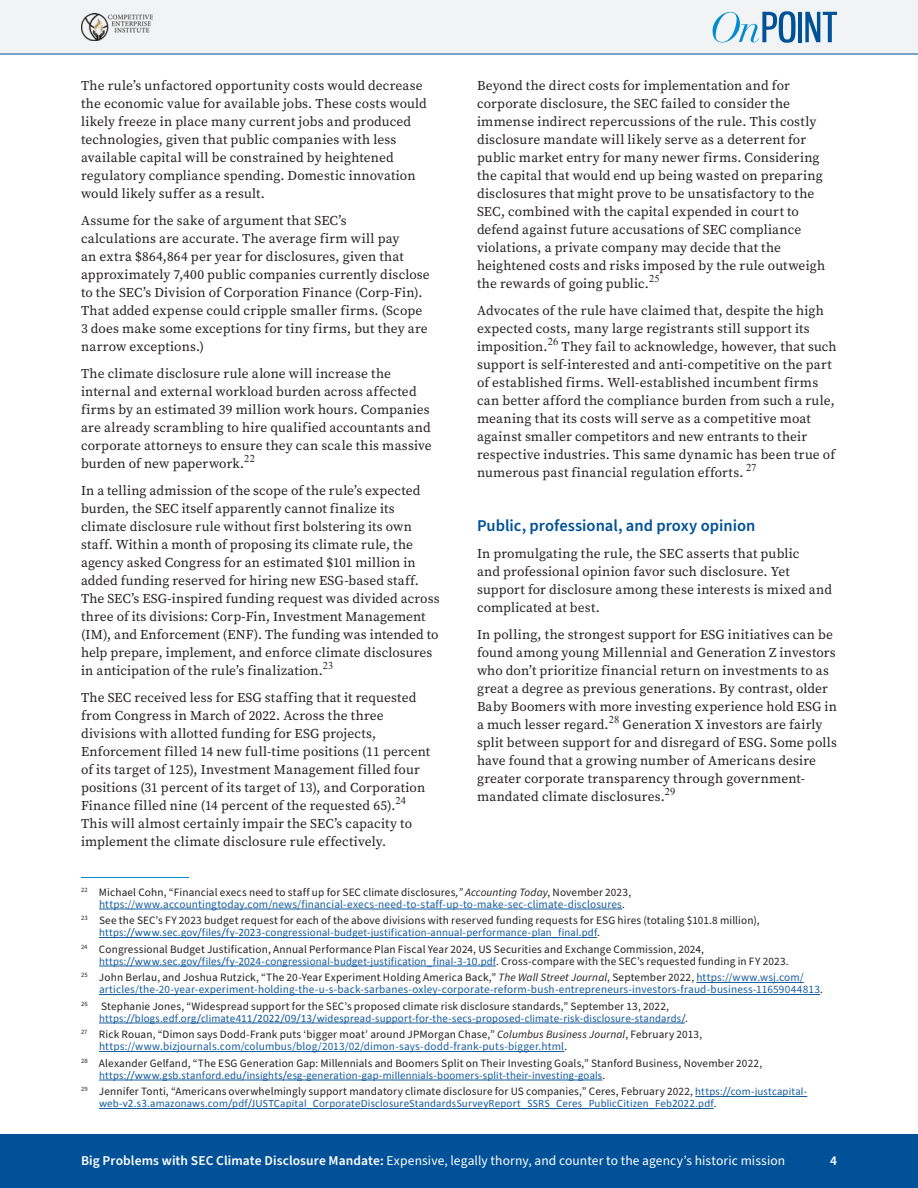
<style>
.page{position:relative;width:918px;height:1188px;background:#fff}
.page>*{position:absolute;margin:0;border:0;box-sizing:border-box;transform-origin:0 0}
.t1{font:600 16.5px "Source Sans Pro";color:#015198}
.t2{font:13.5px/18px "Source Serif Pro";letter-spacing:.01em;color:#231f20}
.t3{font:13.5px "Source Sans Pro";letter-spacing:.005em;color:#fff}
.t4{font:600 13.5px "Source Sans Pro";color:#fff}
.Footnote_Text{font:11.25px/12px "Source Sans Pro";letter-spacing:.015em;color:#231f20}
.Footnote_Text-2{font:11.25px/12px "Source Sans Pro";letter-spacing:.015em;color:#175d9e}
.Footnote_Text-3{font:11.25px/12px "Calibri";letter-spacing:.015em;color:#175d9e}
.s1{color:#231f20}
.s2{font-style:italic;color:#231f20}
.s3{font-family:"Calibri";color:#175d9e}
.s4{font-family:"Source Sans Pro";color:#231f20}
.s5{font-weight:600}
</style>
<div class="page">
<hr style="left:81px;top:877px;width:108px;height:1px;background:#008ccf">
<hr style="left:99px;top:909px;width:523px;height:1px;background:#175d9e">
<hr style="left:99px;top:937px;width:498px;height:1px;background:#175d9e">
<hr style="left:99px;top:966px;width:397px;height:1px;background:#175d9e">
<hr style="left:696px;top:982px;width:108px;height:1px;background:#175d9e">
<hr style="left:99px;top:994px;width:721px;height:1px;background:#175d9e">
<hr style="left:99px;top:1023px;width:586px;height:1px;background:#175d9e">
<hr style="left:99px;top:1051px;width:465px;height:1px;background:#175d9e">
<hr style="left:99px;top:1080px;width:504px;height:1px;background:#175d9e">
<hr style="left:695px;top:1096px;width:112px;height:1px;background:#175d9e">
<hr style="left:99px;top:1108px;width:615px;height:1px;background:#175d9e">
<div style="left:0;top:0;width:918px;height:54px;background:#f2f3f4"></div>
<svg style="left:713px;top:11px;width:83px;height:32px"></svg>
<svg style="left:805px;top:12px;width:32px;height:30px"></svg>
<hr style="left:798px;top:12px;width:4px;height:30px;background:#015198">
<div style="left:0;top:1134px;width:918px;height:54px;background:#015198"></div>
<img style="left:81px;top:14px;width:72px;height:26px">
<p class="t2" style="left:81px;top:77px;width:347px">The rule’s unfactored opportunity costs would decrease the economic value for available jobs. These costs would likely freeze in place many current jobs and produced technologies, given that public companies with less available capital will be constrained by heightened regulatory compliance spending. Domestic innovation would likely suffer as a result.</p>
<p class="t2" style="left:81px;top:212px;width:350px">Assume for the sake of argument that SEC’s<br>calculations are accurate. The average firm will pay<br>an extra $864,864 per year for disclosures, given that approximately 7,400 public companies currently disclose to the SEC’s Division of Corporation Finance (Corp-Fin).<br>That added expense could cripple smaller firms. (Scope 3 does make some exceptions for tiny firms, but they are narrow exceptions.)</p>
<p class="t2" style="left:81px;top:365px;width:352px">The climate disclosure rule alone will increase the internal and external workload burden across affected firms by an estimated 39 million work hours. Companies are already scrambling to hire qualified accountants and corporate attorneys to ensure they can scale this massive burden of new paperwork.<sup>22</sup></p>
<p class="t2" style="left:81px;top:482px;width:360px">In a telling admission of the scope of the rule’s expected burden, the SEC itself apparently cannot finalize its climate disclosure rule without first bolstering its own staff. Within a month of proposing its climate rule, the agency asked Congress for an estimated $101 million in added funding reserved for hiring new ESG-based staff.<br>The SEC’s ESG-inspired funding request was divided across three of its divisions: Corp-Fin, Investment Management (IM), and Enforcement (ENF). The funding was intended to help prepare, implement, and enforce climate disclosures in anticipation of the rule’s finalization.<sup>23</sup></p>
<p class="t2" style="left:81px;top:689px;width:351px">The SEC received less for ESG staffing that it requested from Congress in March of 2022. Across the three divisions with allotted funding for ESG projects, Enforcement filled 14 new full-time positions (11 percent of its target of 125), Investment Management filled four positions (31 percent of its target of 13), and Corporation Finance filled nine (14 percent of the requested 65).<sup>24<br></sup>This will almost certainly impair the SEC’s capacity to implement the climate disclosure rule effectively.</p>
<p class="Footnote_Text-2" style="left:99px;top:886px;width:534px;text-indent:-18px"><sup>22</sup> <span class="s1">Michael Cohn, “Financial execs need to staff up for SEC climate disclosures</span><span class="s2">,” Accounting Today</span><span class="s1">, November 2023, </span>https://www.accountingtoday.com/news/financial-execs-need-to-staff-up-to-make-sec-climate-disclosures<span class="s1">.</span></p>
<p class="Footnote_Text" style="left:99px;top:915px;width:662px;text-indent:-18px"><sup>23</sup> See the SEC’s FY 2023 budget request for each of the above divisions with reserved funding requests for ESG hires (totaling $101.8 million), <span class="s3">https://www.sec.gov/files/fy-2023-congressional-budget-justification-annual-performance-plan_final.pdf</span>.</p>
<p class="Footnote_Text" style="left:99px;top:943px;width:691px;text-indent:-18px"><sup>24</sup> Congressional Budget Justification, Annual Performance Plan Fiscal Year 2024, US Securities and Exchange Commission, 2024, <span class="s3">https://www.sec.gov/files/fy-2024-congressional-budget-justification_final-3-10.pdf</span>. Cross-compare with the SEC’s requested funding in FY 2023.</p>
<p class="Footnote_Text-2" style="left:99px;top:972px;width:726px;text-indent:-18px"><sup>25</sup> <span class="s1">John Berlau, and Joshua Rutzick, “The 20-Year Experiment Holding America Back,”</span> <span class="s2">The Wall Street Journal</span><span class="s1">, September 2022,</span> https://www.wsj.com/ articles/the-20-year-experiment-holding-the-u-s-back-sarbanes-oxley-corporate-reform-bush-entrepreneurs-investors-fraud-business-11659044813<span class="s1">.</span></p>
<p class="Footnote_Text-3" style="left:99px;top:999px;width:590px;text-indent:-18px"><sup>26</sup> <span class="s4">Stephanie Jones, “Widespread support for the SEC’s proposed climate risk disclosure standards,” September 13, 2022, </span>https://blogs.edf.org/climate411/2022/09/13/widespread-support-for-the-secs-proposed-climate-risk-disclosure-standards/<span class="s4">.</span></p>
<p class="Footnote_Text-2" style="left:99px;top:1029px;width:605px;text-indent:-18px"><sup>27</sup> <span class="s1">Rick Rouan, “Dimon says Dodd-Frank puts ‘bigger moat’ around JPMorgan Chase,”</span> <span class="s2">Columbus Business Journal</span><span class="s1">, February 2013, </span>https://www.bizjournals.com/columbus/blog/2013/02/dimon-says-dodd-frank-puts-bigger.html<span class="s1">.</span></p>
<p class="Footnote_Text" style="left:99px;top:1057px;width:665px;text-indent:-18px"><sup>28</sup> Alexander Gelfand, “The ESG Generation Gap: Millennials and Boomers Split on Their Investing Goals,” Stanford Business, November 2022, <span class="s3">https://www.gsb.stanford.edu/insights/esg-generation-gap-millennials-boomers-split-their-investing-goals</span>.</p>
<p class="Footnote_Text-3" style="left:99px;top:1085px;width:710px;text-indent:-18px"><sup>29</sup> <span class="s4">Jennifer Tonti, “Americans overwhelmingly support mandatory climate disclosure for US companies,” Ceres, February 2022,</span> https://com-justcapital&shy;web-v2.s3.amazonaws.com/pdf/JUSTCapital_CorporateDisclosureStandardsSurveyReport_SSRS_Ceres_PublicCitizen_Feb2022.pdf<span class="s4">.</span></p>
<p class="t2" style="left:477px;top:77px;width:350px">Beyond the direct costs for implementation and for corporate disclosure, the SEC failed to consider the immense indirect repercussions of the rule. This costly disclosure mandate will likely serve as a deterrent for public market entry for many newer firms. Considering the capital that would end up being wasted on preparing disclosures that might prove to be unsatisfactory to the SEC, combined with the capital expended in court to defend against future accusations of SEC compliance violations, a private company may decide that the heightened costs and risks imposed by the rule outweigh the rewards of going public.<sup>25</sup></p>
<p class="t2" style="left:477px;top:302px;width:361px">Advocates of the rule have claimed that, despite the high expected costs, many large registrants still support its imposition.<sup>26</sup> They fail to acknowledge, however, that such support is self-interested and anti-competitive on the part of established firms. Well-established incumbent firms can better afford the compliance burden from such a rule, meaning that its costs will serve as a competitive moat against smaller competitors and new entrants to their respective industries. This same dynamic has been true of numerous past financial regulation efforts. <sup>27</sup></p>
<h1 class="t1" style="left:477px;top:515px;width:280px">Public, professional, and proxy opinion</h1>
<p class="t2" style="left:477px;top:545px;width:357px">In promulgating the rule, the SEC asserts that public<br>and professional opinion favor such disclosure. Yet support for disclosure among these interests is mixed and complicated at best.</p>
<p class="t2" style="left:477px;top:626px;width:362px">In polling, the strongest support for ESG initiatives can be found among young Millennial and Generation Z investors who don’t prioritize financial return on investments to as great a degree as previous generations. By contrast, older Baby Boomers with more investing experience hold ESG in a much lesser regard.<sup>28</sup> Generation X investors are fairly split between support for and disregard of ESG. Some polls have found that a growing number of Americans desire greater corporate transparency through government&shy;mandated climate disclosures.<sup>29</sup></p>
<p class="t3" style="left:81px;top:1152px;width:706px"><span class="s5">Big Problems with SEC Climate Disclosure Mandate:</span> Expensive, legally thorny, and counter to the agency’s historic mission</p>
<p class="t4" style="left:830px;top:1152px;width:8px">4</p>
</div>
